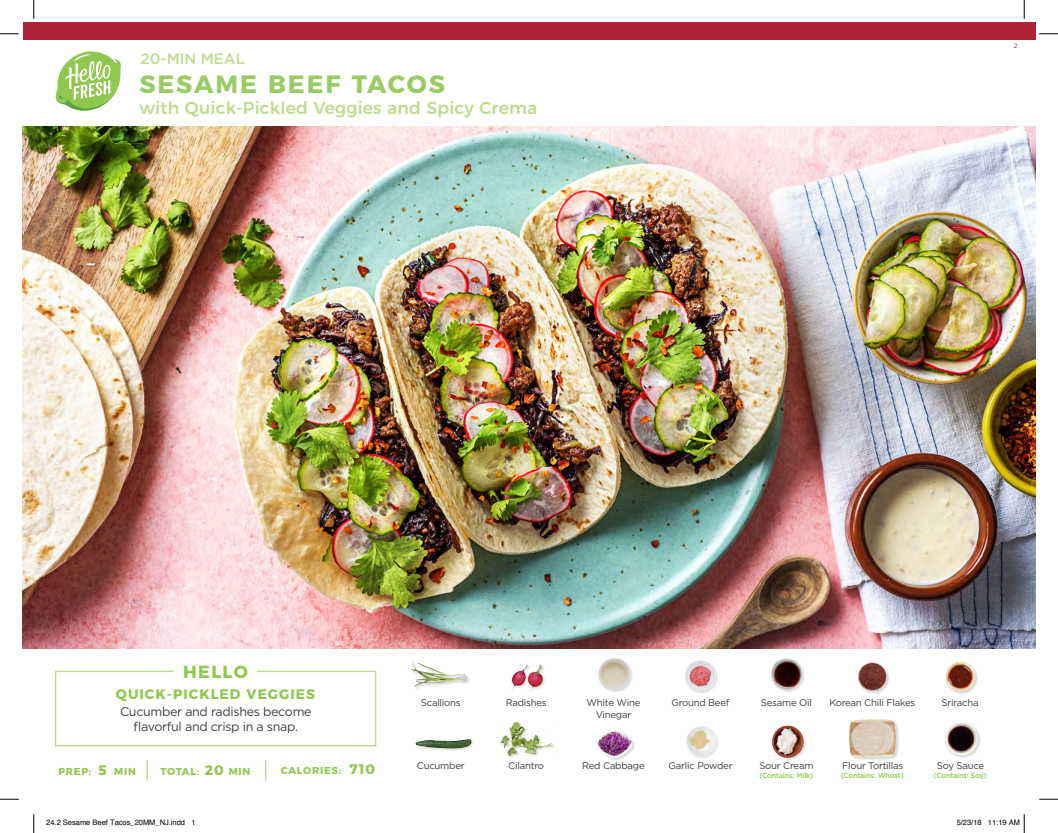
<style>
.page{position:relative;width:1058px;height:833px;background:#fff}
.page>*{position:absolute;margin:0;border:0;box-sizing:border-box;transform-origin:0 0}
.t1{font:700 25px "Montserrat";letter-spacing:.075em;color:#9c6}
.t2{font:700 17.5px "Montserrat";letter-spacing:.075em;color:#8fc84e}
.t3{font:500 17.25px "Montserrat";letter-spacing:.01em;color:#bedb8e}
.t4{font:500 15px "Gotham";color:#bedb8e}
.t5{font:700 13.75px "Montserrat";letter-spacing:.075em;color:#8fc84e}
.t6{font:12.5px/15px "Gotham";letter-spacing:-.025em;color:#3e3e3f;text-align:center}
.t7{font:700 10px "Montserrat";letter-spacing:.075em;color:#8fc84e}
.t8{font:9.62px/12px "Gotham";letter-spacing:-.025em;color:#3e3e3f;text-align:center}
.t9{font:7.5px "Helvetica";color:#000}
.t10{font:500 7.25px "Gotham";letter-spacing:-.025em;color:#8fc84e}
.t11{font:6.25px "Gotham";color:#ae2338}
</style>
<div class="page">
<div style="left:23px;top:23px;width:1012px;height:17px;background:#ae2338"></div>
<svg style="left:54px;top:670px;width:323px;height:77px"></svg>
<img style="left:411px;top:660px;width:58px;height:29px">
<img style="left:415px;top:739px;width:58px;height:12px">
<hr style="left:146px;top:760px;width:2px;height:20px;background:#bedb8e">
<svg style="left:265px;top:760px;width:1px;height:20px"></svg>
<img style="left:598px;top:658px;width:34px;height:34px">
<div style="left:771px;top:725px;width:35px;height:36px;background:#231f20;opacity:.2"></div>
<img style="left:771px;top:725px;width:32px;height:33px">
<img style="left:511px;top:664px;width:34px;height:27px">
<img style="left:500px;top:722px;width:54px;height:35px">
<img style="left:858px;top:662px;width:32px;height:32px">
<img style="left:945px;top:662px;width:33px;height:32px">
<img style="left:597px;top:731px;width:38px;height:29px">
<img style="left:685px;top:660px;width:33px;height:33px">
<img style="left:686px;top:726px;width:32px;height:32px">
<img style="left:771px;top:658px;width:33px;height:34px">
<div style="left:849px;top:718px;width:51px;height:42px;background:#231f20;opacity:.2"></div>
<img style="left:849px;top:718px;width:48px;height:39px">
<div style="left:944px;top:721px;width:37px;height:37px;background:#231f20;opacity:.2"></div>
<img style="left:944px;top:721px;width:37px;height:36px">
<img style="left:23px;top:126px;width:1012px;height:522px">
<svg style="left:55px;top:51px;width:66px;height:60px"></svg>
<svg style="left:0;top:33px;width:19px;height:2px"></svg>
<svg style="left:1039px;top:33px;width:19px;height:2px"></svg>
<svg style="left:0;top:798px;width:19px;height:2px"></svg>
<svg style="left:1039px;top:798px;width:19px;height:2px"></svg>
<svg style="left:33px;top:0;width:2px;height:19px"></svg>
<svg style="left:33px;top:814px;width:2px;height:19px"></svg>
<svg style="left:1023px;top:0;width:2px;height:19px"></svg>
<svg style="left:1023px;top:814px;width:2px;height:19px"></svg>
<h3 class="t4" style="left:140px;top:49px;width:106px">20-MIN MEAL</h3>
<h1 class="t1" style="left:139px;top:63px;width:307px">SESAME BEEF TACOS</h1>
<h3 class="t3" style="left:139px;top:94px;width:399px">with Quick-Pickled Veggies and Spicy Crema</h3>
<p class="t11" style="left:1014px;top:42px;width:5px">2</p>
<h2 class="t2" style="left:183px;top:657px;width:66px">HELLO</h2>
<h3 class="t5" style="left:116px;top:683px;width:201px">QUICK-PICKLED VEGGIES</h3>
<p class="t6" style="left:120px;top:703px;width:193px">Cucumber and radishes become flavorful and crisp in a snap.</p>
<h3 class="t5" style="left:98px;top:759px;width:10px">5</h3>
<h3 class="t5" style="left:205px;top:759px;width:20px">20</h3>
<h3 class="t5" style="left:349px;top:758px;width:27px">710</h3>
<p class="t7" style="left:58px;top:763px;width:35px">PREP:</p>
<p class="t7" style="left:114px;top:763px;width:23px">MIN</p>
<p class="t7" style="left:161px;top:763px;width:40px">TOTAL:</p>
<p class="t7" style="left:229px;top:763px;width:23px">MIN</p>
<p class="t7" style="left:281px;top:762px;width:62px">CALORIES:</p>
<p class="t8" style="left:421px;top:696px;width:41px">Scallions</p>
<p class="t8" style="left:417px;top:759px;width:49px">Cucumber</p>
<p class="t8" style="left:505px;top:696px;width:42px">Radishes</p>
<p class="t8" style="left:508px;top:759px;width:37px">Cilantro</p>
<p class="t8" style="left:586px;top:696px;width:55px">White Wine<br>Vinegar</p>
<p class="t8" style="left:582px;top:759px;width:64px">Red Cabbage</p>
<p class="t8" style="left:671px;top:696px;width:59px">Ground Beef</p>
<p class="t8" style="left:668px;top:759px;width:65px">Garlic Powder</p>
<p class="t8" style="left:761px;top:696px;width:52px">Sesame Oil</p>
<p class="t8" style="left:829px;top:696px;width:87px">Korean Chili Flakes</p>
<p class="t8" style="left:941px;top:696px;width:39px">Sriracha</p>
<p class="t8" style="left:759px;top:759px;width:56px">Sour Cream</p>
<p class="t8" style="left:842px;top:759px;width:63px">Flour Tortillas</p>
<p class="t8" style="left:936px;top:759px;width:49px">Soy Sauce</p>
<p class="t10" style="left:759px;top:771px;width:55px">(Contains: Milk)</p>
<p class="t10" style="left:840px;top:771px;width:65px">(Contains: Wheat)</p>
<p class="t10" style="left:933px;top:771px;width:54px">(Contains: Soy)</p>
<p class="t9" style="left:46px;top:817px;width:151px">24.2 Sesame Beef Tacos_20MM_NJ.indd 1</p>
<p class="t9" style="left:956px;top:817px;width:65px">5/23/18 11:19 AM</p>
</div>
